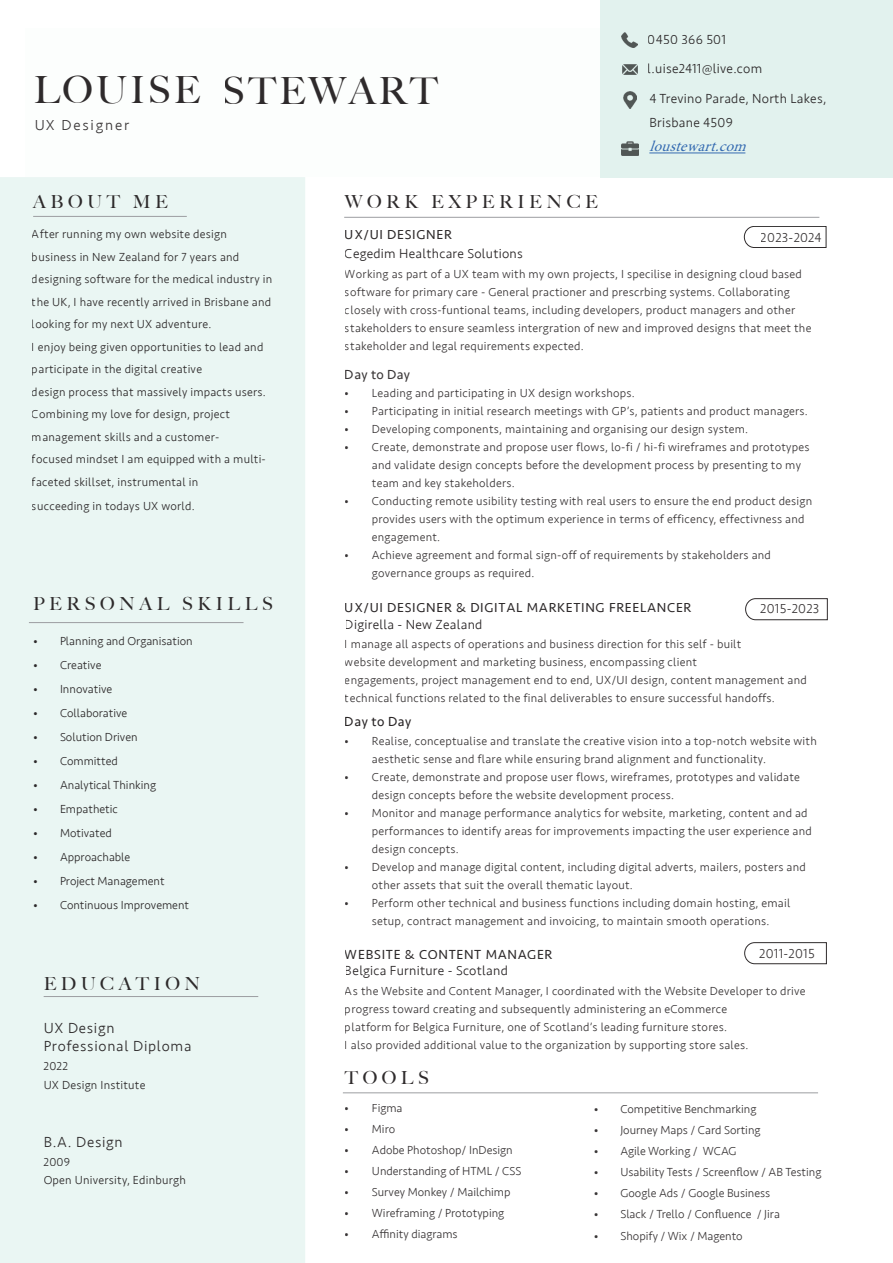
<style>
.page{position:relative;width:893px;height:1263px;background:#fff}
.page>*{position:absolute;margin:0;border:0;box-sizing:border-box;transform-origin:0 0}
.t1{font:500 37.5px "Big Caslon";letter-spacing:.08em;color:#231f20}
.t2{font:500 18px "Big Caslon";letter-spacing:.25em;color:#231f20}
.t3{font:300 15px/18px "Seravek";letter-spacing:.05em;color:#231f20}
.t4{font:italic 15px "Minion Pro";color:#2c64ae}
.t5{font:300 15px "Seravek";letter-spacing:.12em;color:#231f20}
.t6{font:300 13.5px/24px "Seravek";letter-spacing:.02em;color:#231f20}
.t7{font:13.5px "Seravek";letter-spacing:.05em;color:#231f20}
.t8{font:300 12px/18px "Seravek";letter-spacing:.02em;color:#231f20}
.t9{font:300 12px "Seravek";color:#231f20}
</style>
<div class="page">
<div style="left:0;top:177px;width:305px;height:1086px;background:#eaf6f3"></div>
<hr style="left:33px;top:216px;width:154px;height:1px;background:#9c9ea1">
<hr style="left:44px;top:996px;width:214px;height:1px;background:#9c9ea1">
<hr style="left:29px;top:622px;width:215px;height:1px;background:#9c9ea1">
<hr style="left:344px;top:217px;width:475px;height:1px;background:#9c9ea1">
<hr style="left:343px;top:1092px;width:475px;height:1px;background:#9c9ea1">
<div style="left:600px;top:0;width:293px;height:177px;background:#e2f2ee"></div>
<svg style="left:744px;top:942px;width:83px;height:22px"></svg>
<hr style="left:649px;top:153px;width:96px;height:1px;background:#2c64ae">
<svg style="left:745px;top:598px;width:83px;height:22px"></svg>
<svg style="left:744px;top:226px;width:82px;height:22px"></svg>
<img style="left:622px;top:65px;width:16px;height:10px">
<img style="left:621px;top:142px;width:18px;height:14px">
<img style="left:622px;top:32px;width:15px;height:16px">
<img style="left:623px;top:92px;width:13px;height:16px">
<h1 class="t1" style="left:33px;top:59px;width:169px">LOUISE</h1>
<p class="t5" style="left:34px;top:116px;width:97px">UX Designer</p>
<h2 class="t2" style="left:33px;top:187px;width:136px">ABOUT ME</h2>
<h1 class="t1" style="left:223px;top:60px;width:216px">STEWART</h1>
<h2 class="t2" style="left:345px;top:187px;width:255px">WORK EXPERIENCE</h2>
<p class="t6" style="left:648px;top:28px;width:80px">0450 366 501</p>
<p class="t6" style="left:648px;top:57px;width:116px">l.uise2411@live.com</p>
<p class="t6" style="left:649px;top:87px;width:178px">4 Trevino Parade, North Lakes,<br>Brisbane 4509</p>
<p class="t4" style="left:649px;top:137px;width:105px">loustewart.com</p>
<p class="t8" style="left:32px;top:223px;width:242px;line-height:22.5px">After running my own website design business in New Zealand for 7 years and designing software for the medical industry in the UK, I have recently arrived in Brisbane and looking for my next UX adventure.<br>I enjoy being given opportunities to lead and participate in the digital creative<br>design process that massively impacts users.<br>Combining my love for design, project management skills and a customer-<br>focused mindset I am equipped with a multi&shy;faceted skillset, instrumental in</p>
<p class="t8" style="left:32px;top:497px;width:164px">succeeding in todays UX world.</p>
<h2 class="t2" style="left:33px;top:589px;width:241px">PERSONAL SKILLS</h2>
<p class="t9" style="left:33px;top:634px;width:161px">• Planning and Organisation</p>
<p class="t9" style="left:33px;top:658px;width:70px">• Creative</p>
<p class="t9" style="left:33px;top:682px;width:81px">• Innovative</p>
<p class="t9" style="left:33px;top:706px;width:96px">• Collaborative</p>
<p class="t9" style="left:33px;top:730px;width:106px">• Solution Driven</p>
<p class="t9" style="left:33px;top:754px;width:86px">• Committed</p>
<p class="t9" style="left:33px;top:778px;width:125px">• Analytical Thinking</p>
<p class="t9" style="left:33px;top:802px;width:86px">• Empathetic</p>
<p class="t9" style="left:33px;top:826px;width:80px">• Motivated</p>
<p class="t9" style="left:33px;top:850px;width:99px">• Approachable</p>
<p class="t9" style="left:33px;top:874px;width:133px">• Project Management</p>
<p class="t9" style="left:33px;top:898px;width:158px">• Continuous Improvement</p>
<h2 class="t2" style="left:44px;top:968px;width:158px">EDUCATION</h2>
<p class="t3" style="left:44px;top:1019px;width:149px">UX Design<br>Professional Diploma</p>
<p class="t8" style="left:44px;top:1076px;width:103px">UX Design Institute</p>
<p class="t8" style="left:44px;top:1057px;width:26px">2022</p>
<p class="t3" style="left:44px;top:1133px;width:81px">B.A. Design</p>
<p class="t8" style="left:44px;top:1171px;width:144px">Open University, Edinburgh</p>
<p class="t8" style="left:44px;top:1153px;width:28px">2009</p>
<p class="t7" style="left:345px;top:224px;width:108px">UX/UI DESIGNER</p>
<p class="t6" style="left:345px;top:241px;width:180px">Cegedim Healthcare Solutions</p>
<p class="t6" style="left:761px;top:225px;width:62px">2023-2024</p>
<p class="t8" style="left:345px;top:265px;width:468px">Working as part of a UX team with my own projects, I specilise in designing cloud based software for primary care - General practioner and prescrbing systems. Collaborating closely with cross-funtional teams, including developers, product managers and other stakeholders to ensure seamless intergration of new and improved designs that meet the stakeholder and legal requirements expected.</p>
<p class="t7" style="left:345px;top:364px;width:67px">Day to Day</p>
<p class="t8" style="left:345px;top:384px;width:291px">• Leading and participating in UX design workshops.</p>
<p class="t8" style="left:345px;top:402px;width:464px">• Participating in initial research meetings with GP’s, patients and product managers.</p>
<p class="t8" style="left:345px;top:420px;width:405px">• Developing components, maintaining and organising our design system.</p>
<p class="t8" style="left:372px;top:438px;width:439px;text-indent:-27px">• Create, demonstrate and propose user flows, lo-fi / hi-fi wireframes and prototypes and validate design concepts before the development process by presenting to my team and key stakeholders.</p>
<p class="t8" style="left:372px;top:492px;width:442px;text-indent:-27px">• Conducting remote usibility testing with real users to ensure the end product design provides users with the optimum experience in terms of efficency, effectivness and engagement.</p>
<p class="t8" style="left:372px;top:546px;width:401px;text-indent:-27px">• Achieve agreement and formal sign-off of requirements by stakeholders and governance groups as required.</p>
<p class="t6" style="left:760px;top:597px;width:61px">2015-2023</p>
<p class="t7" style="left:345px;top:597px;width:348px">UX/UI DESIGNER &amp; DIGITAL MARKETING FREELANCER</p>
<p class="t6" style="left:345px;top:613px;width:139px">Digirella - New Zealand</p>
<p class="t8" style="left:345px;top:635px;width:463px">I manage all aspects of operations and business direction for this self - built<br>website development and marketing business, encompassing client<br>engagements, project management end to end, UX/UI design, content management and technical functions related to the final deliverables to ensure successful handoffs.</p>
<p class="t7" style="left:345px;top:711px;width:68px">Day to Day</p>
<p class="t8" style="left:372px;top:732px;width:446px;text-indent:-27px">• Realise, conceptualise and translate the creative vision into a top-notch website with aesthetic sense and flare while ensuring brand alignment and functionality.</p>
<p class="t8" style="left:372px;top:768px;width:430px;text-indent:-27px">• Create, demonstrate and propose user flows, wireframes, prototypes and validate design concepts before the website development process.</p>
<p class="t8" style="left:372px;top:804px;width:441px;text-indent:-27px">• Monitor and manage performance analytics for website, marketing, content and ad performances to identify areas for improvements impacting the user experience and design concepts.</p>
<p class="t8" style="left:372px;top:858px;width:435px;text-indent:-27px">• Develop and manage digital content, including digital adverts, mailers, posters and other assets that suit the overall thematic layout.</p>
<p class="t8" style="left:345px;top:894px;width:447px;text-align:center">• Perform other technical and business functions including domain hosting, email setup, contract management and invoicing, to maintain smooth operations.</p>
<p class="t7" style="left:345px;top:944px;width:209px">WEBSITE &amp; CONTENT MANAGER</p>
<p class="t6" style="left:759px;top:942px;width:57px">2011-2015</p>
<p class="t6" style="left:345px;top:958px;width:165px">Belgica Furniture - Scotland</p>
<p class="t8" style="left:345px;top:982px;width:462px">As the Website and Content Manager, I coordinated with the Website Developer to drive progress toward creating and subsequently administering an eCommerce<br>platform for Belgica Furniture, one of Scotland’s leading furniture stores.<br>I also provided additional value to the organization by supporting store sales.</p>
<h2 class="t2" style="left:345px;top:1063px;width:85px">TOOLS</h2>
<p class="t8" style="left:345px;top:1099px;width:59px">• Figma</p>
<p class="t8" style="left:345px;top:1120px;width:52px">• Miro</p>
<p class="t9" style="left:345px;top:1143px;width:169px">• Adobe Photoshop/ InDesign</p>
<p class="t9" style="left:345px;top:1164px;width:178px">• Understanding of HTML / CSS</p>
<p class="t9" style="left:345px;top:1185px;width:167px">• Survey Monkey / Mailchimp</p>
<p class="t9" style="left:345px;top:1206px;width:161px">• Wireframing / Prototyping</p>
<p class="t9" style="left:345px;top:1227px;width:114px">• Affinity diagrams</p>
<p class="t9" style="left:593px;top:1102px;width:165px">• Competitive Benchmarking</p>
<p class="t9" style="left:593px;top:1123px;width:169px">• Journey Maps / Card Sorting</p>
<p class="t9" style="left:593px;top:1144px;width:145px">• Agile Working / WCAG</p>
<p class="t9" style="left:593px;top:1165px;width:230px">• Usability Tests / Screenflow / AB Testing</p>
<p class="t9" style="left:593px;top:1186px;width:178px">• Google Ads / Google Business</p>
<p class="t9" style="left:593px;top:1207px;width:188px">• Slack / Trello / Confluence / Jira</p>
<p class="t9" style="left:593px;top:1228px;width:151px">• Shopify / Wix / Magento</p>
</div>
